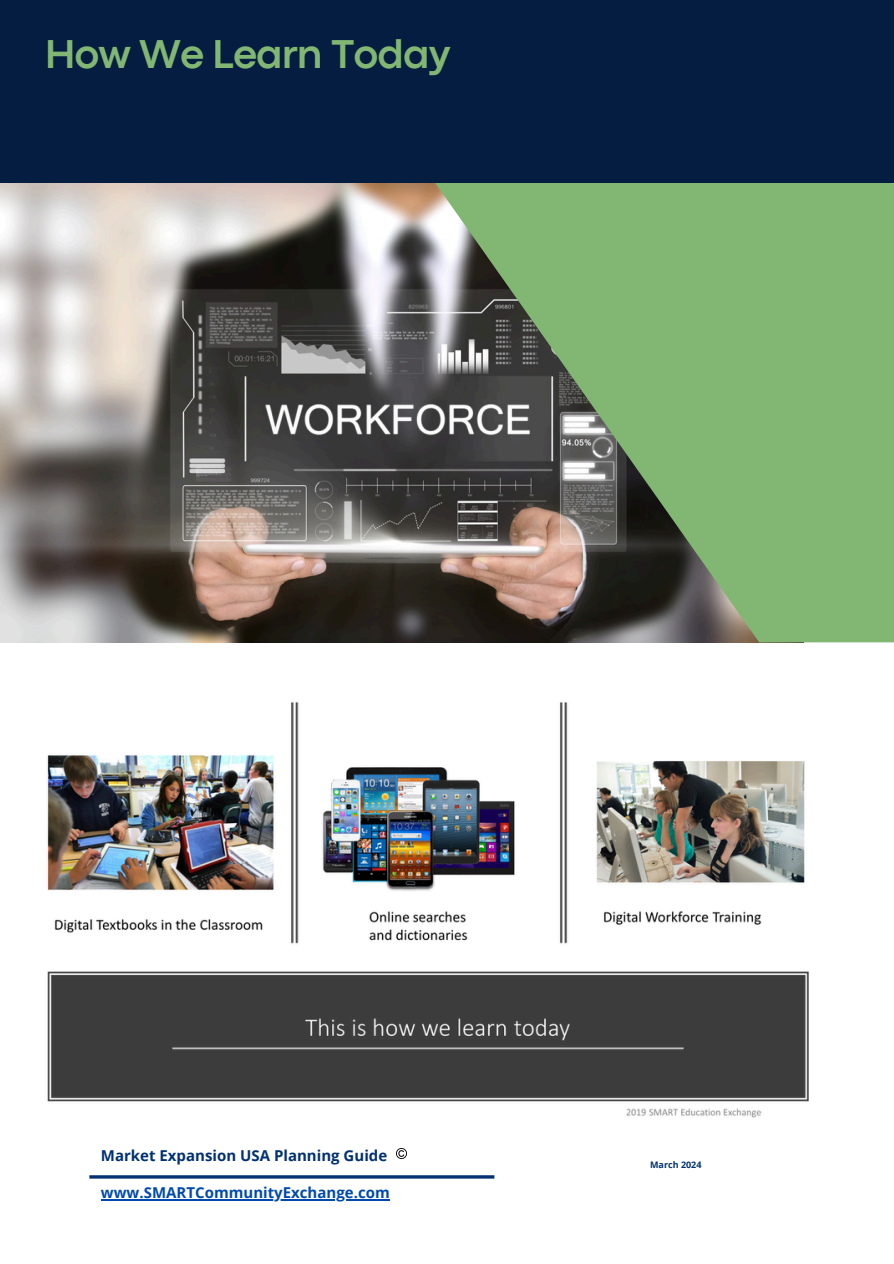
<style>
.page{position:relative;width:894px;height:1264px;background:#fff}
.page>*{position:absolute;margin:0;border:0;box-sizing:border-box;transform-origin:0 0}
.t1{font:700 42px "Codec Pro";letter-spacing:-.025em;color:#81b673}
.t2{font:700 15px "Open Sans";color:#003172}
.t3{font:700 15px "Open Sans";color:#004aad}
.t4{font:700 9px "Open Sans";color:#003172}
</style>
<div class="page">
<img style="left:0;top:183px;width:435px;height:459px">
<svg style="left:435px;top:183px;width:458px;height:459px;background:#769669"></svg>
<div style="left:0;top:0;width:893px;height:183px;background:#051d40"></div>
<img style="left:47px;top:702px;width:762px;height:416px">
<hr style="left:89px;top:1175px;width:405px;height:3px;background:#003172">
<svg style="left:396px;top:1148px;width:10px;height:10px"></svg>
<hr style="left:101px;top:1199px;width:288px;height:1px;background:#004aad">
<p class="t1" style="left:45px;top:39px;width:407px">How We Learn Today</p>
<p class="t2" style="left:101px;top:1144px;width:288px">Market Expansion USA Planning Guide</p>
<p class="t3" style="left:101px;top:1181px;width:290px">www.SMARTCommunityExchange.com</p>
<h2 class="t4" style="left:650px;top:1157px;width:53px">March 2024</h2>
</div>
